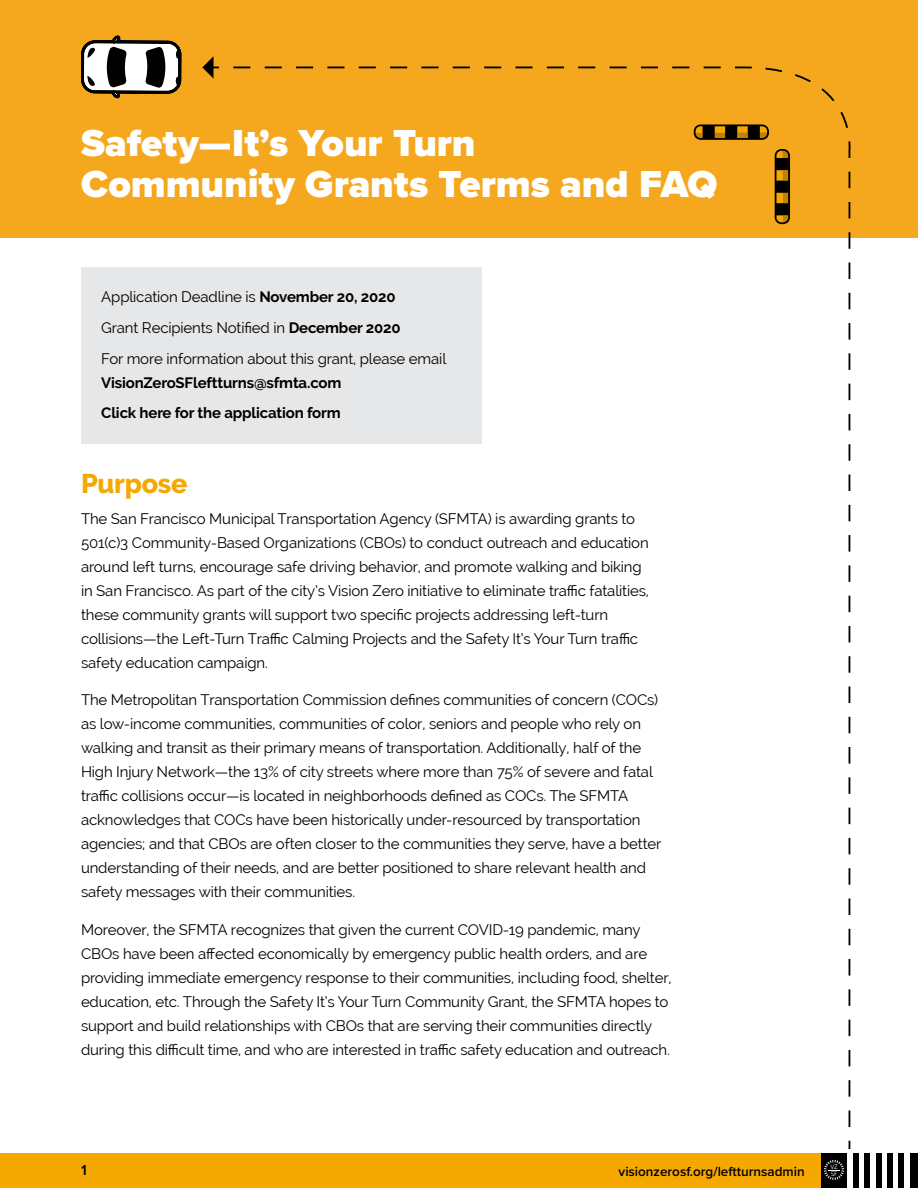
<style>
.page{position:relative;width:918px;height:1188px;background:#fff}
.page>*{position:absolute;margin:0;border:0;box-sizing:border-box;transform-origin:0 0}
.t1{font:900 39px "Proxima Nova";letter-spacing:-.005em;color:#fff}
.t2{font:800 27px "Raleway";letter-spacing:-.01em;color:#f5a800}
.Body{font:15px/24px "Raleway";letter-spacing:-.01em;color:#000}
.Body-2{font:700 15px "Raleway";letter-spacing:-.01em;color:#000}
.t3{font:600 15px "Proxima Nova";color:#000}
.t4{font:600 13.5px "Proxima Nova";color:#000}
.t5{font:6.15px "Glober";color:#fff}
.s1{font-weight:700}
</style>
<div class="page">
<div style="left:0;top:1154px;width:826px;height:34px;background:#f5a800"></div>
<div style="left:822px;top:1154px;width:25px;height:34px;background:#000"></div>
<div style="left:853px;top:1154px;width:5px;height:34px;background:#000"></div>
<div style="left:864px;top:1154px;width:6px;height:34px;background:#000"></div>
<div style="left:876px;top:1154px;width:5px;height:34px;background:#000"></div>
<div style="left:887px;top:1154px;width:6px;height:34px;background:#000"></div>
<div style="left:899px;top:1154px;width:5px;height:34px;background:#000"></div>
<div style="left:910px;top:1154px;width:8px;height:34px;background:#000"></div>
<svg style="left:824px;top:1160px;width:20px;height:20px"></svg>
<div style="left:0;top:0;width:918px;height:238px;background:#f5a81d"></div>
<svg style="left:202px;top:56px;width:12px;height:23px"></svg>
<svg style="left:82px;top:37px;width:98px;height:60px;background:#988f7f"></svg>
<svg style="left:775px;top:149px;width:15px;height:75px"></svg>
<svg style="left:233px;top:66px;width:615px;height:74px"></svg>
<div style="left:81px;top:268px;width:401px;height:176px;background:#e6e7e8"></div>
<p class="t1" style="left:81px;top:114px;width:396px">Safety—It’s Your Turn</p>
<p class="t1" style="left:81px;top:155px;width:638px">Community Grants Terms and FAQ</p>
<p class="Body" style="left:101px;top:285px;width:296px">Application Deadline is <span class="s1">November 20, 2020</span></p>
<p class="Body" style="left:101px;top:316px;width:301px">Grant Recipients Notified in <span class="s1">December 2020</span></p>
<p class="Body" style="left:101px;top:346px;width:347px">For more information about this grant, please email<br><span class="s1">VisionZeroSFleftturns@sfmta.com</span></p>
<p class="Body-2" style="left:101px;top:405px;width:241px">Click here for the application form</p>
<h2 class="t2" style="left:81px;top:468px;width:108px">Purpose</h2>
<p class="Body" style="left:81px;top:506px;width:570px">The San Francisco Municipal Transportation Agency (SFMTA) is awarding grants to 501(c)3 Community-Based Organizations (CBOs) to conduct outreach and education around left turns, encourage safe driving behavior, and promote walking and biking in San Francisco. As part of the city’s Vision Zero initiative to eliminate traffic fatalities, these community grants will support two specific projects addressing left-turn collisions—the Left-Turn Traffic Calming Projects and the Safety It’s Your Turn traffic safety education campaign.</p>
<p class="Body" style="left:81px;top:688px;width:582px">The Metropolitan Transportation Commission defines communities of concern (COCs) as low-income communities, communities of color, seniors and people who rely on walking and transit as their primary means of transportation. Additionally, half of the High Injury Network—the 13% of city streets where more than 75% of severe and fatal traffic collisions occur—is located in neighborhoods defined as COCs. The SFMTA acknowledges that COCs have been historically under-resourced by transportation agencies; and that CBOs are often closer to the communities they serve, have a better understanding of their needs, and are better positioned to share relevant health and safety messages with their communities.</p>
<p class="Body" style="left:81px;top:917px;width:592px">Moreover, the SFMTA recognizes that given the current COVID-19 pandemic, many CBOs have been affected economically by emergency public health orders, and are providing immediate emergency response to their communities, including food, shelter, education, etc. Through the Safety It’s Your Turn Community Grant, the SFMTA hopes to support and build relationships with CBOs that are serving their communities directly during this difficult time, and who are interested in traffic safety education and outreach.</p>
<p class="t5" style="left:830px;top:1162px;width:9px">VZ</p>
<p class="t3" style="left:81px;top:1158px;width:7px">1</p>
<p class="t4" style="left:619px;top:1162px;width:188px">visionzerosf.org/leftturnsadmin</p>
<p class="t5" style="left:831px;top:1169px;width:8px">SF</p>
</div>
